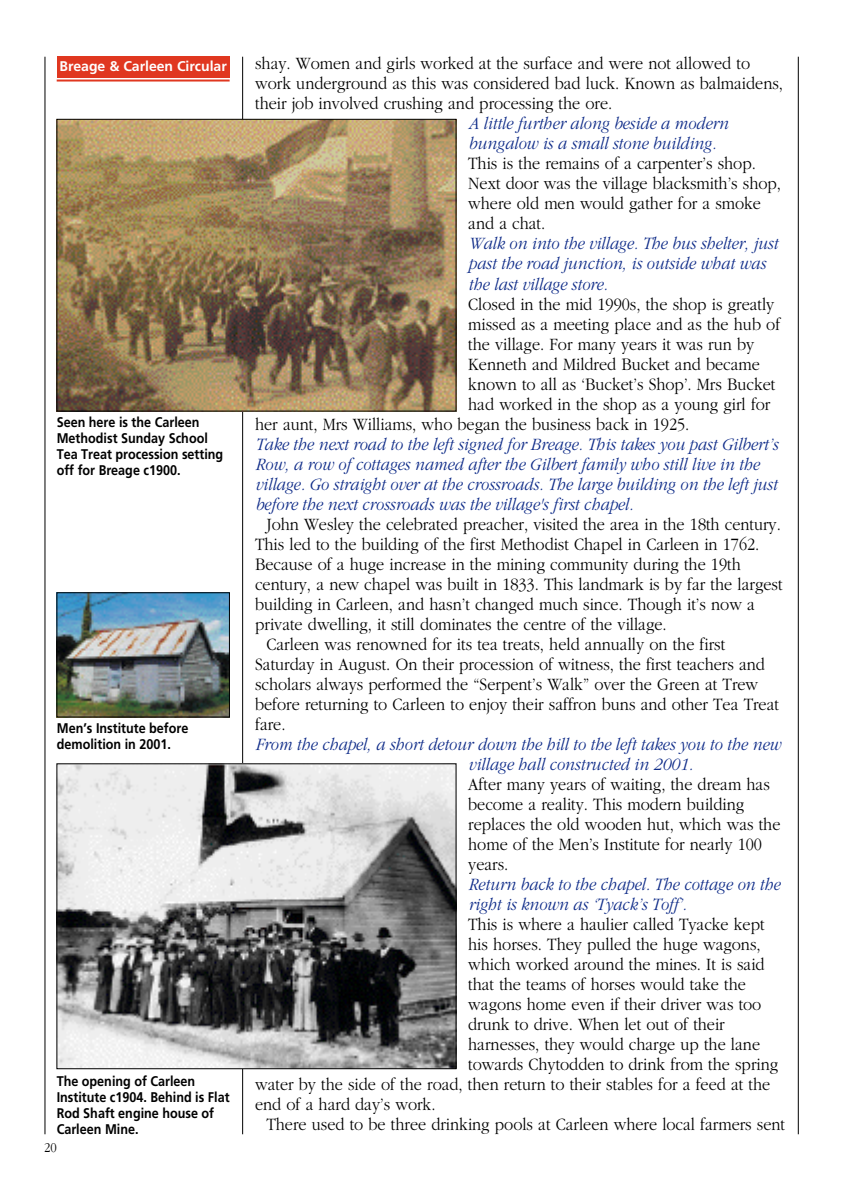
<style>
.page{position:relative;width:842px;height:1191px;background:#fff}
.page>*{position:absolute;margin:0;border:0;box-sizing:border-box;transform-origin:0 0}
.t1{font:300 18px/20px "Garamond";color:#000;scale:.9 1}
.t2{font:italic 300 18px/20px "Garamond";color:#0e2b88;scale:.9 1}
.t3{font:700 14px/16px "Frutiger";color:#000;scale:.9 1}
.t4{font:700 14px "Frutiger";color:#fff}
.t5{font:300 14px "Garamond";color:#000;scale:.9 1}
</style>
<div class="page">
<hr style="left:242px;top:57px;width:1px;height:1077px;background:#000">
<hr style="left:45px;top:57px;width:1px;height:1077px;background:#000">
<hr style="left:798px;top:57px;width:1px;height:1077px;background:#000">
<div style="left:57px;top:57px;width:173px;height:21px;background:#e03720"></div>
<hr style="left:57px;top:79px;width:173px;height:2px;background:#e03720">
<img style="left:59px;top:765px;width:395px;height:302px">
<div style="left:57px;top:763px;width:399px;height:306px;border:1px solid #000"></div>
<img style="left:59px;top:594px;width:169px;height:121px">
<div style="left:57px;top:592px;width:173px;height:125px;border:1px solid #000"></div>
<img style="left:59px;top:121px;width:395px;height:288px">
<div style="left:57px;top:119px;width:399px;height:292px;border:1px solid #000"></div>
<p class="t4" style="left:60px;top:61px;width:169px">Breage &amp; Carleen Circular</p>
<p class="t3" style="left:57px;top:415px;width:187px">Seen here is the Carleen<br>Methodist Sunday School<br>Tea Treat procession setting off for Breage c1900.</p>
<p class="t3" style="left:57px;top:721px;width:148px">Men’s Institute before demolition in 2001.</p>
<p class="t3" style="left:57px;top:1074px;width:194px">The opening of Carleen<br>Institute c1904. Behind is Flat<br>Rod Shaft engine house of<br>Carleen Mine.</p>
<p class="t5" style="left:44px;top:1138px;width:15px">20</p>
<p class="t1" style="left:255px;top:53px;width:588px">shay. Women and girls worked at the surface and were not allowed to work underground as this was considered bad luck. Known as balmaidens, their job involved crushing and processing the ore.</p>
<p class="t2" style="left:468px;top:113px;width:290px">A little further along beside a modern bungalow is a small stone building.</p>
<p class="t1" style="left:468px;top:153px;width:349px">This is the remains of a carpenter’s shop.<br>Next door was the village blacksmith’s shop, where old men would gather for a smoke and a chat.</p>
<p class="t2" style="left:468px;top:233px;width:345px">Walk on into the village. The bus shelter, just past the road junction, is outside what was the last village store.</p>
<p class="t1" style="left:468px;top:293px;width:342px">Closed in the mid 1990s, the shop is greatly</p>
<p class="t1" style="left:468px;top:313px;width:348px">missed as a meeting place and as the hub of</p>
<p class="t1" style="left:468px;top:333px;width:319px">the village. For many years it was run by</p>
<p class="t1" style="left:468px;top:353px;width:325px">Kenneth and Mildred Bucket and became</p>
<p class="t1" style="left:468px;top:373px;width:343px">known to all as ‘Bucket’s Shop’. Mrs Bucket</p>
<p class="t1" style="left:468px;top:393px;width:337px">had worked in the shop as a young girl for</p>
<p class="t1" style="left:255px;top:413px;width:484px">her aunt, Mrs Williams, who began the business back in 1925.</p>
<p class="t2" style="left:255px;top:433px;width:582px">Take the next road to the left signed for Breage. This takes you past Gilbert’s Row, a row of cottages named after the Gilbert family who still live in the village. Go straight over at the crossroads. The large building on the left just before the next crossroads was the village's first chapel.</p>
<p class="t1" style="left:266px;top:513px;width:573px">John Wesley the celebrated preacher, visited the area in the 18th century.</p>
<p class="t1" style="left:255px;top:533px;width:562px">This led to the building of the first Methodist Chapel in Carleen in 1762.</p>
<p class="t1" style="left:255px;top:553px;width:541px">Because of a huge increase in the mining community during the 19th</p>
<p class="t1" style="left:255px;top:573px;width:587px">century, a new chapel was built in 1833. This landmark is by far the largest</p>
<p class="t1" style="left:255px;top:593px;width:557px">building in Carleen, and hasn’t changed much since. Though it’s now a</p>
<p class="t1" style="left:255px;top:613px;width:459px">private dwelling, it still dominates the centre of the village.</p>
<p class="t1" style="left:266px;top:633px;width:511px">Carleen was renowned for its tea treats, held annually on the first</p>
<p class="t1" style="left:255px;top:653px;width:568px">Saturday in August. On their procession of witness, the first teachers and</p>
<p class="t1" style="left:255px;top:673px;width:560px">scholars always performed the “Serpent’s Walk” over the Green at Trew</p>
<p class="t1" style="left:255px;top:693px;width:583px">before returning to Carleen to enjoy their saffron buns and other Tea Treat</p>
<p class="t1" style="left:255px;top:713px;width:35px">fare.</p>
<p class="t2" style="left:468px;top:733px;width:348px;text-indent:-213px">From the chapel, a short detour down the hill to the left takes you to the new village hall constructed in 2001.</p>
<p class="t1" style="left:468px;top:773px;width:348px">After many years of waiting, the dream has become a reality. This modern building replaces the old wooden hut, which was the home of the Men’s Institute for nearly 100 years.</p>
<p class="t2" style="left:468px;top:873px;width:348px">Return back to the chapel. The cottage on the right is known as ‘Tyack’s Toff’.</p>
<p class="t1" style="left:468px;top:913px;width:331px">This is where a haulier called Tyacke kept</p>
<p class="t1" style="left:468px;top:933px;width:326px">his horses. They pulled the huge wagons,</p>
<p class="t1" style="left:468px;top:953px;width:331px">which worked around the mines. It is said</p>
<p class="t1" style="left:468px;top:973px;width:310px">that the teams of horses would take the</p>
<p class="t1" style="left:468px;top:993px;width:327px">wagons home even if their driver was too</p>
<p class="t1" style="left:468px;top:1013px;width:286px">drunk to drive. When let out of their</p>
<p class="t1" style="left:468px;top:1033px;width:326px">harnesses, they would charge up the lane</p>
<p class="t1" style="left:468px;top:1053px;width:346px">towards Chytodden to drink from the spring</p>
<p class="t1" style="left:255px;top:1073px;width:574px">water by the side of the road, then return to their stables for a feed at the</p>
<p class="t1" style="left:255px;top:1093px;width:202px">end of a hard day’s work.</p>
<p class="t1" style="left:266px;top:1113px;width:578px">There used to be three drinking pools at Carleen where local farmers sent</p>
</div>
